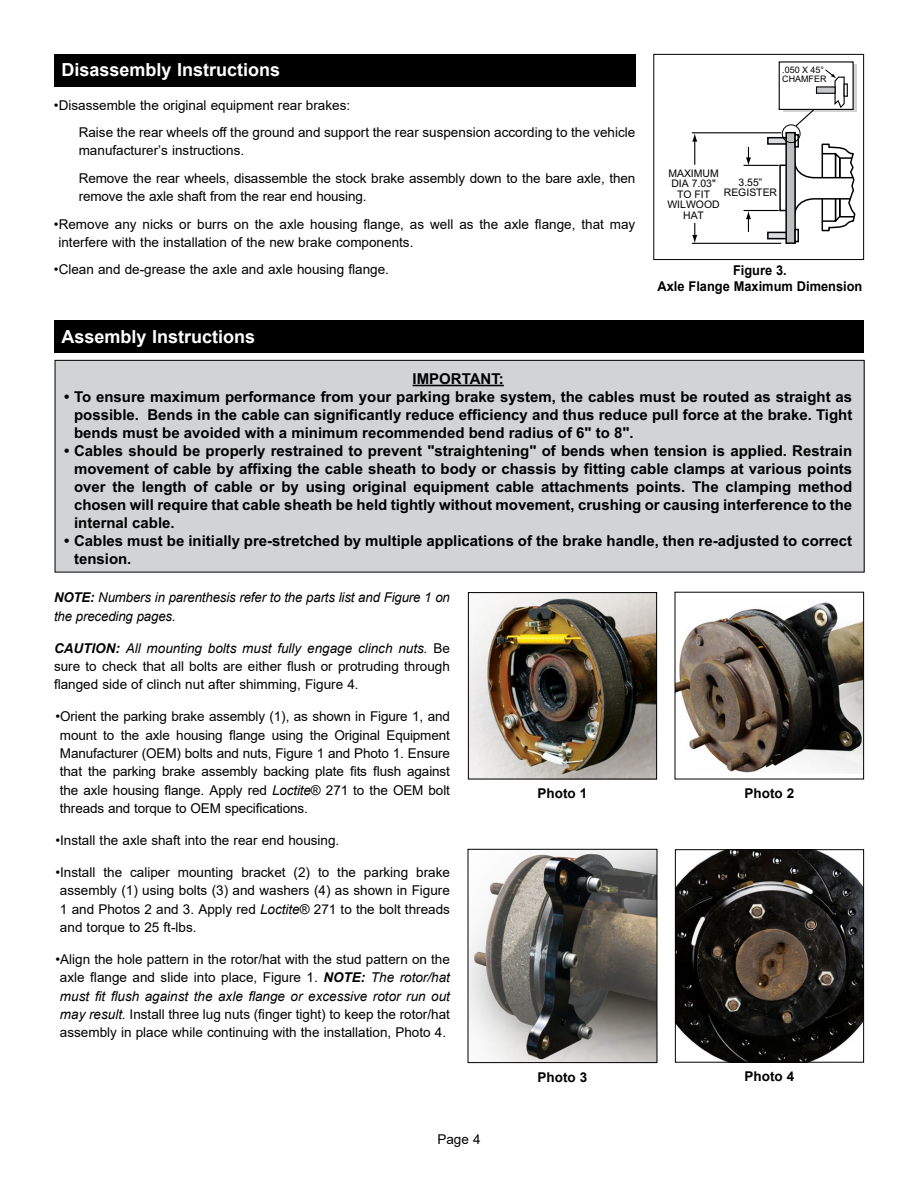
<style>
.page{position:relative;width:918px;height:1188px;background:#fff}
.page>*{position:absolute;margin:0;border:0;box-sizing:border-box;transform-origin:0 0}
.t1{font:700 18px "Arial";color:#fff}
.t2{font:700 15px/18px "Arial";color:#000;text-align:justify}
.t3{font:13.5px/18.3px "Arial";color:#000}
.t4{font:italic 13.5px/18.3px "Arial";letter-spacing:-.01em;color:#000}
.t5{font:700 13.5px/16.2px "Arial";color:#000;text-align:center;scale:.95 1}
.t6{font:700 13.5px "Arial";color:#000}
.t7{font:10.5px/10.5px "Arial";color:#000;text-align:center}
.t8{font:9px/9px "Arial";color:#000}
.s1{font-weight:700}
.s2{font-weight:700;font-style:italic}
.s3{font-style:italic}
</style>
<div class="page">
<div style="left:55px;top:360px;width:809px;height:212px;background:#d1d3d4"></div>
<div style="left:55px;top:360px;width:810px;height:212px;border:1px solid #000"></div>
<hr style="left:413px;top:385px;width:91px;height:1px;background:#000">
<div style="left:779px;top:165px;width:12px;height:46px;background:#fff;border:1px solid #000"></div>
<div style="left:786px;top:133px;width:9px;height:110px;background:#bcbec0"></div>
<div style="left:785px;top:132px;width:11px;height:112px;border:1px solid #000"></div>
<div style="left:767px;top:137px;width:20px;height:8px;background:#dcddde;border:1px solid #000"></div>
<div style="left:768px;top:232px;width:18px;height:7px;background:#dcddde"></div>
<div style="left:767px;top:232px;width:20px;height:7px;border:1px solid #000"></div>
<hr style="left:692px;top:132px;width:89px;height:1px;background:#000">
<hr style="left:744px;top:165px;width:35px;height:1px;background:#000">
<hr style="left:692px;top:243px;width:89px;height:1px;background:#000">
<hr style="left:744px;top:210px;width:35px;height:1px;background:#000">
<svg style="left:692px;top:133px;width:5px;height:32px"></svg>
<svg style="left:692px;top:223px;width:5px;height:20px"></svg>
<svg style="left:746px;top:211px;width:5px;height:21px"></svg>
<svg style="left:746px;top:147px;width:5px;height:19px"></svg>
<div style="left:779px;top:61px;width:75px;height:49px;border:1px solid #000"></div>
<div style="left:782px;top:124px;width:18px;height:19px;border:1px solid #000;border-radius:50%"></div>
<svg style="left:793px;top:69px;width:63px;height:173px"></svg>
<div style="left:653px;top:54px;width:211px;height:206px;border:1px solid #000"></div>
<div style="left:54px;top:320px;width:810px;height:33px;background:#000"></div>
<div style="left:54px;top:54px;width:581px;height:32px;background:#000"></div>
<img style="left:677px;top:602px;width:185px;height:172px">
<img style="left:470px;top:851px;width:185px;height:210px">
<div style="left:468px;top:849px;width:189px;height:214px;border:1px solid #000"></div>
<img style="left:677px;top:851px;width:185px;height:210px">
<div style="left:675px;top:849px;width:189px;height:214px;border:1px solid #000"></div>
<img style="left:470px;top:594px;width:185px;height:183px">
<div style="left:468px;top:592px;width:189px;height:187px;border:1px solid #000"></div>
<h1 class="t1" style="left:62px;top:57px;width:220px">Disassembly Instructions</h1>
<p class="t3" style="left:79px;top:91px;width:558px;line-height:27.5px;text-indent:-25px">•Disassemble the original equipment rear brakes:<br>Raise the rear wheels off the ground and support the rear suspension according to the vehicle</p>
<p class="t3" style="left:79px;top:137px;width:558px;line-height:27.5px">manufacturer’s instructions.<br>Remove the rear wheels, disassemble the stock brake assembly down to the bare axle, then</p>
<p class="t3" style="left:79px;top:187px;width:289px">remove the axle shaft from the rear end housing.</p>
<p class="t3" style="left:58px;top:215px;width:578px;text-indent:-4px">•Remove any nicks or burrs on the axle housing flange, as well as the axle flange, that may interfere with the installation of the new brake components.</p>
<p class="t3" style="left:54px;top:260px;width:336px">•Clean and de-grease the axle and axle housing flange.</p>
<h1 class="t1" style="left:62px;top:323px;width:195px">Assembly Instructions</h1>
<p class="t8" style="left:782px;top:65px;width:46px">.050 X 45°<br>CHAMFER</p>
<p class="t7" style="left:667px;top:168px;width:54px">MAXIMUM<br>DIA 7.03"<br>TO FIT<br>WILWOOD<br>HAT</p>
<p class="t7" style="left:724px;top:177px;width:55px">3.55”<br>REGISTER</p>
<p class="t5" style="left:658px;top:262px;width:217px">Figure 3.<br>Axle Flange Maximum Dimension</p>
<p class="t2" style="left:413px;top:370px;width:93px">IMPORTANT:</p>
<p class="t2" style="left:74px;top:388px;width:780px;text-indent:-10px">• To ensure maximum performance from your parking brake system, the cables must be routed as straight as possible. Bends in the cable can significantly reduce efficiency and thus reduce pull force at the brake. Tight bends must be avoided with a minimum recommended bend radius of 6" to 8".</p>
<p class="t2" style="left:74px;top:442px;width:780px;text-indent:-10px">• Cables should be properly restrained to prevent "straightening" of bends when tension is applied. Restrain movement of cable by affixing the cable sheath to body or chassis by fitting cable clamps at various points over the length of cable or by using original equipment cable attachments points. The clamping method chosen will require that cable sheath be held tightly without movement, crushing or causing interference to the internal cable.</p>
<p class="t2" style="left:74px;top:532px;width:780px;text-indent:-10px">• Cables must be initially pre-stretched by multiple applications of the brake handle, then re-adjusted to correct tension.</p>
<p class="t4" style="left:54px;top:589px;width:397px"><span class="s1">NOTE:</span> Numbers in parenthesis refer to the parts list and Figure 1 on the preceding pages.</p>
<p class="t3" style="left:54px;top:639px;width:397px;text-align:justify"><span class="s2">CAUTION:</span> <span class="s3">All mounting bolts must fully engage clinch nuts.</span> Be sure to check that all bolts are either flush or protruding through flanged side of clinch nut after shimming, Figure 4.</p>
<p class="t3" style="left:60px;top:707px;width:391px;text-align:justify;text-indent:-4px">•Orient the parking brake assembly (1), as shown in Figure 1, and mount to the axle housing flange using the Original Equipment Manufacturer (OEM) bolts and nuts, Figure 1 and Photo 1. Ensure that the parking brake assembly backing plate fits flush against the axle housing flange. Apply red <span class="s3">Loctite</span>® 271 to the OEM bolt threads and torque to OEM specifications.</p>
<p class="t3" style="left:55px;top:831px;width:285px">•Install the axle shaft into the rear end housing.</p>
<p class="t3" style="left:60px;top:863px;width:391px;text-align:justify;text-indent:-4px">•Install the caliper mounting bracket (2) to the parking brake assembly (1) using bolts (3) and washers (4) as shown in Figure 1 and Photos 2 and 3. Apply red <span class="s3">Loctite</span>® 271 to the bolt threads and torque to 25 ft-lbs.</p>
<p class="t3" style="left:55px;top:950px;width:396px;text-align:center">•Align the hole pattern in the rotor/hat with the stud pattern on the axle flange and slide into place, Figure 1. <span class="s2">NOTE:</span> <span class="s3">The rotor/hat must fit flush against the axle flange or excessive rotor run out may result.</span> Install three lug nuts (finger tight) to keep the rotor/hat assembly in place while continuing with the installation, Photo 4.</p>
<p class="t3" style="left:437px;top:1130px;width:45px">Page 4</p>
<p class="t6" style="left:538px;top:784px;width:51px">Photo 1</p>
<p class="t6" style="left:745px;top:784px;width:51px">Photo 2</p>
<p class="t6" style="left:538px;top:1068px;width:51px">Photo 3</p>
<p class="t6" style="left:745px;top:1067px;width:51px">Photo 4</p>
</div>
